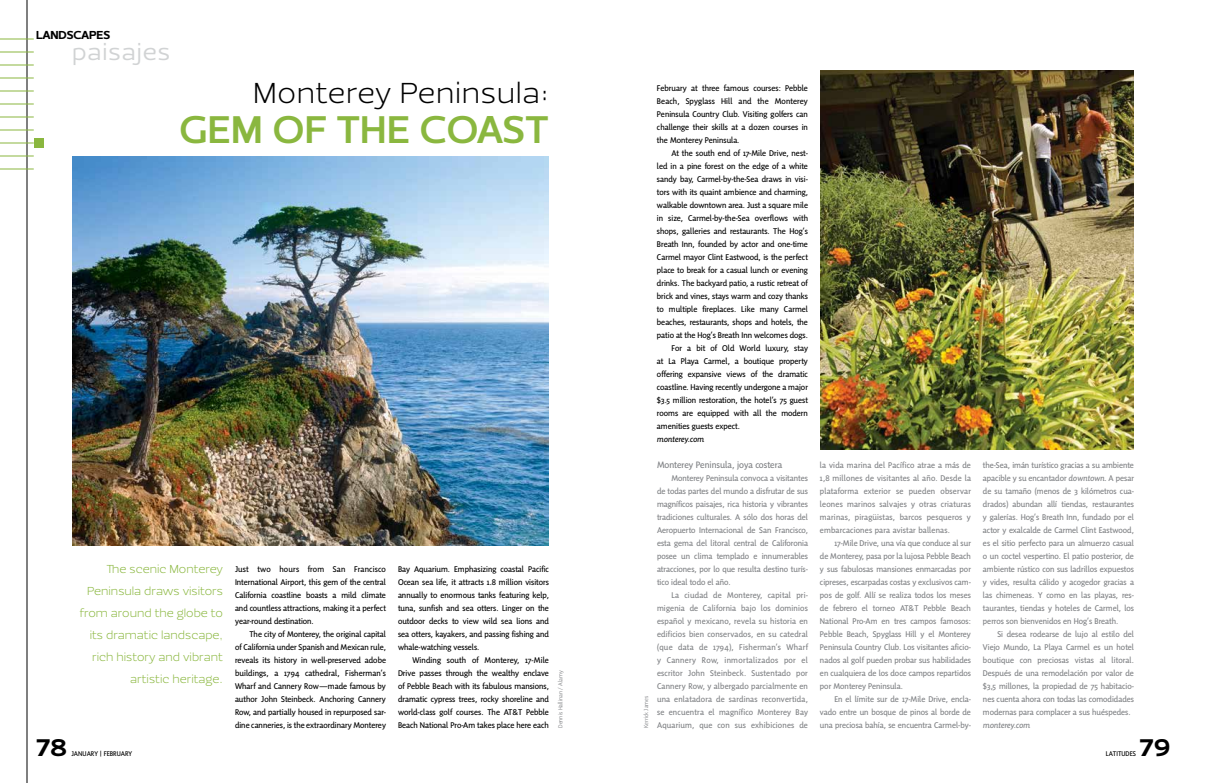
<style>
.page{position:relative;width:1206px;height:783px;background:#fff}
.page>*{position:absolute;margin:0;border:0;box-sizing:border-box;transform-origin:0 0}
.t1{font:700 40px "Ezzo";letter-spacing:.01em;color:#8ab73f}
.t2{font:300 30px "Ezzo";letter-spacing:.02em;color:#000}
.t3{font:900 25px "Ezzo";color:#000}
.t4{font:24.1px "Ezzo";letter-spacing:.04em;color:#d1d3d4}
.t5{font:300 12px/22px "Ezzo";color:#8ab73f;text-align:right}
.t6{font:12px "Ezzo Black Alt";color:#000}
.t7{font:9.5px "Sensibility";color:#808285}
.t8{font:8.5px/13px "Sensibility";color:#808285;text-align:justify}
.t9{font:8.5px/13px "Sensibility";color:#000;text-align:justify}
.t10{font:italic 8.5px "Sensibility";color:#000}
.t11{font:italic 8.5px "Sensibility";color:#808285}
.t12{font:7px "Sensibility";color:#000}
.t13{font:300 6px "Sensibility";color:#808285}
.s1{font-style:italic}
</style>
<div class="page">
<hr style="left:27px;top:0;width:1px;height:783px;background:#000">
<hr style="left:0;top:39px;width:34px;height:1px;background:#8ab73f">
<hr style="left:0;top:52px;width:34px;height:1px;background:#8ab73f">
<hr style="left:0;top:65px;width:34px;height:1px;background:#8ab73f">
<hr style="left:0;top:78px;width:34px;height:1px;background:#8ab73f">
<hr style="left:0;top:91px;width:34px;height:1px;background:#8ab73f">
<hr style="left:0;top:104px;width:34px;height:1px;background:#8ab73f">
<hr style="left:0;top:117px;width:34px;height:1px;background:#8ab73f">
<hr style="left:0;top:130px;width:34px;height:1px;background:#8ab73f">
<hr style="left:0;top:143px;width:34px;height:1px;background:#8ab73f">
<hr style="left:0;top:156px;width:34px;height:1px;background:#8ab73f">
<hr style="left:0;top:169px;width:34px;height:1px;background:#8ab73f">
<div style="left:34px;top:138px;width:9px;height:10px;background:#8ab73f"></div>
<img style="left:72px;top:156px;width:477px;height:390px">
<img style="left:820px;top:71px;width:314px;height:378px">
<h3 class="t6" style="left:36px;top:24px;width:76px">LANDSCAPES</h3>
<h3 class="t4" style="left:72px;top:30px;width:100px">paisajes</h3>
<h2 class="t2" style="left:253px;top:67px;width:297px">Monterey Peninsula:</h2>
<h1 class="t1" style="left:180px;top:93px;width:371px">GEM OF THE COAST</h1>
<h3 class="t5" style="left:80px;top:558px;width:145px">The scenic Monterey<br>Peninsula draws visitors from around the globe to its dramatic landscape, rich history and vibrant artistic heritage.</h3>
<p class="t9" style="left:235px;top:562px;width:153px">Just two hours from San Francisco International Airport, this gem of the central California coastline boasts a mild climate and countless attractions, making it a perfect year-round destination.</p>
<p class="t9" style="left:235px;top:627px;width:153px;text-indent:14px">The city of Monterey, the original capital of California under Spanish and Mexican rule, reveals its history in well-preserved adobe buildings, a 1794 cathedral, Fisherman’s Wharf and Cannery Row—made famous by author John Steinbeck. Anchoring Cannery Row, and partially housed in repurposed sar&shy;dine canneries, is the extraordinary Monterey</p>
<p class="t9" style="left:398px;top:562px;width:153px">Bay Aquarium. Emphasizing coastal Pacific Ocean sea life, it attracts 1.8 million visitors annually to enormous tanks featuring kelp, tuna, sunfish and sea otters. Linger on the outdoor decks to view wild sea lions and sea otters, kayakers, and passing fishing and whale-watching vessels.</p>
<p class="t9" style="left:398px;top:653px;width:153px;text-indent:14px">Winding south of Monterey, 17-Mile Drive passes through the wealthy enclave of Pebble Beach with its fabulous mansions, dramatic cypress trees, rocky shoreline and world-class golf courses. The AT&amp;T Pebble Beach National Pro-Am takes place here each</p>
<p class="t13" style="left:557px;top:728px;width:59px;rotate:-90deg">Dennis Hallinan / Alamy</p>
<p class="t13" style="left:643px;top:728px;width:34px;rotate:-90deg">Kerrick James</p>
<p class="t9" style="left:657px;top:81px;width:153px">February at three famous courses: Pebble Beach, Spyglass Hill and the Monterey Peninsula Country Club. Visiting golfers can challenge their skills at a dozen courses in the Monterey Peninsula.</p>
<p class="t9" style="left:671px;top:146px;width:138px">At the south end of 17-Mile Drive, nest-</p>
<p class="t9" style="left:657px;top:159px;width:153px">led in a pine forest on the edge of a white</p>
<p class="t9" style="left:657px;top:172px;width:152px">sandy bay, Carmel-by-the-Sea draws in visi-</p>
<p class="t9" style="left:657px;top:185px;width:153px">tors with its quaint ambience and charming,</p>
<p class="t9" style="left:657px;top:198px;width:153px">walkable downtown area. Just a square mile</p>
<p class="t9" style="left:657px;top:211px;width:153px">in size, Carmel-by-the-Sea overflows with</p>
<p class="t9" style="left:657px;top:224px;width:153px">shops, galleries and restaurants. The Hog’s</p>
<p class="t9" style="left:657px;top:237px;width:152px">Breath Inn, founded by actor and one-time</p>
<p class="t9" style="left:657px;top:250px;width:153px">Carmel mayor Clint Eastwood, is the perfect</p>
<p class="t9" style="left:657px;top:263px;width:153px">place to break for a casual lunch or evening</p>
<p class="t9" style="left:657px;top:276px;width:153px">drinks. The backyard patio, a rustic retreat of</p>
<p class="t9" style="left:657px;top:289px;width:152px">brick and vines, stays warm and cozy thanks</p>
<p class="t9" style="left:657px;top:302px;width:153px">to multiple fireplaces. Like many Carmel</p>
<p class="t9" style="left:657px;top:315px;width:153px">beaches, restaurants, shops and hotels, the</p>
<p class="t9" style="left:657px;top:328px;width:153px">patio at the Hog’s Breath Inn welcomes dogs.</p>
<p class="t9" style="left:671px;top:341px;width:138px">For a bit of Old World luxury, stay</p>
<p class="t9" style="left:657px;top:354px;width:153px">at La Playa Carmel, a boutique property</p>
<p class="t9" style="left:657px;top:367px;width:152px">offering expansive views of the dramatic</p>
<p class="t9" style="left:657px;top:380px;width:153px">coastline. Having recently undergone a major</p>
<p class="t9" style="left:657px;top:393px;width:153px">$3.5 million restoration, the hotel’s 75 guest</p>
<p class="t9" style="left:657px;top:406px;width:153px">rooms are equipped with all the modern</p>
<p class="t9" style="left:657px;top:419px;width:85px">amenities guests expect.</p>
<p class="t10" style="left:657px;top:434px;width:48px">monterey.com</p>
<p class="t7" style="left:657px;top:459px;width:127px">Monterey Peninsula, joya costera</p>
<p class="t8" style="left:657px;top:471px;width:153px;text-indent:14px">Monterey Peninsula convoca a visitantes de todas partes del mundo a disfrutar de sus magníficos paisajes, rica historia y vibrantes tradiciones culturales. A sólo dos horas del Aeropuerto Internacional de San Francisco, esta gema del litoral central de Califoronia posee un clima templado e innumerables atracciones, por lo que resulta destino turís&shy;tico ideal todo el año.</p>
<p class="t8" style="left:657px;top:588px;width:153px;text-indent:14px">La ciudad de Monterey, capital pri&shy;migenia de California bajo los dominios español y mexicano, revela su historia en edificios bien conservados, en su catedral (que data de 1794), Fisherman’s Wharf y Cannery Row, inmortalizados por el escritor John Steinbeck. Sustentado por Cannery Row, y albergado parcialmente en una enlatadora de sardinas reconvertida, se encuentra el magnífico Monterey Bay Aquarium, que con sus exhibiciones de</p>
<p class="t8" style="left:820px;top:458px;width:153px">la vida marina del Pacífico atrae a más de 1,8 millones de visitantes al año. Desde la plataforma exterior se pueden observar leones marinos salvajes y otras criaturas marinas, piragüistas, barcos pesqueros y embarcaciones para avistar ballenas.</p>
<p class="t8" style="left:820px;top:536px;width:153px;text-indent:14px">17-Mile Drive, una vía que conduce al sur de Monterey, pasa por la lujosa Pebble Beach y sus fabulosas mansiones enmarcadas por cipreses, escarpadas costas y exclusivos cam&shy;pos de golf. Allí se realiza todos los meses de febrero el torneo AT&amp;T Pebble Beach National Pro-Am en tres campos famosos:<br>Pebble Beach, Spyglass Hill y el Monterey Peninsula Country Club. Los visitantes aficio&shy;nados al golf pueden probar sus habilidades en cualquiera de los doce campos repartidos por Monterey Peninsula.</p>
<p class="t8" style="left:820px;top:692px;width:153px;text-indent:14px">En el límite sur de 17-Mile Drive, encla&shy;vado entre un bosque de pinos al borde de una preciosa bahía, se encuentra Carmel-by-</p>
<p class="t8" style="left:983px;top:458px;width:153px">the-Sea, imán turístico gracias a su ambiente apacible y su encantador <span class="s1">downtown</span>. A pesar de su tamaño (menos de 3 kilómetros cua&shy;drados) abundan allí tiendas, restaurantes y galerías. Hog’s Breath Inn, fundado por el actor y exalcalde de Carmel Clint Eastwood, es el sitio perfecto para un almuerzo casual o un coctel vespertino. El patio posterior, de ambiente rústico con sus ladrillos expuestos y vides, resulta cálido y acogedor gracias a las chimeneas. Y como en las playas, res&shy;taurantes, tiendas y hoteles de Carmel, los perros son bienvenidos en Hog’s Breath.</p>
<p class="t8" style="left:983px;top:627px;width:153px;text-indent:14px">Si desea rodearse de lujo al estilo del Viejo Mundo, La Playa Carmel es un hotel boutique con preciosas vistas al litoral.<br>Después de una remodelación por valor de $3,5 millones, la propiedad de 75 habitacio&shy;nes cuenta ahora con todas las comodidades modernas para complacer a sus huéspedes.</p>
<p class="t11" style="left:983px;top:720px;width:48px">monterey.com</p>
<h3 class="t3" style="left:36px;top:725px;width:32px">78</h3>
<p class="t12" style="left:71px;top:750px;width:62px">january | february</p>
<p class="t12" style="left:1106px;top:750px;width:32px">LATITUDES</p>
<h3 class="t3" style="left:1140px;top:725px;width:32px">79</h3>
</div>
